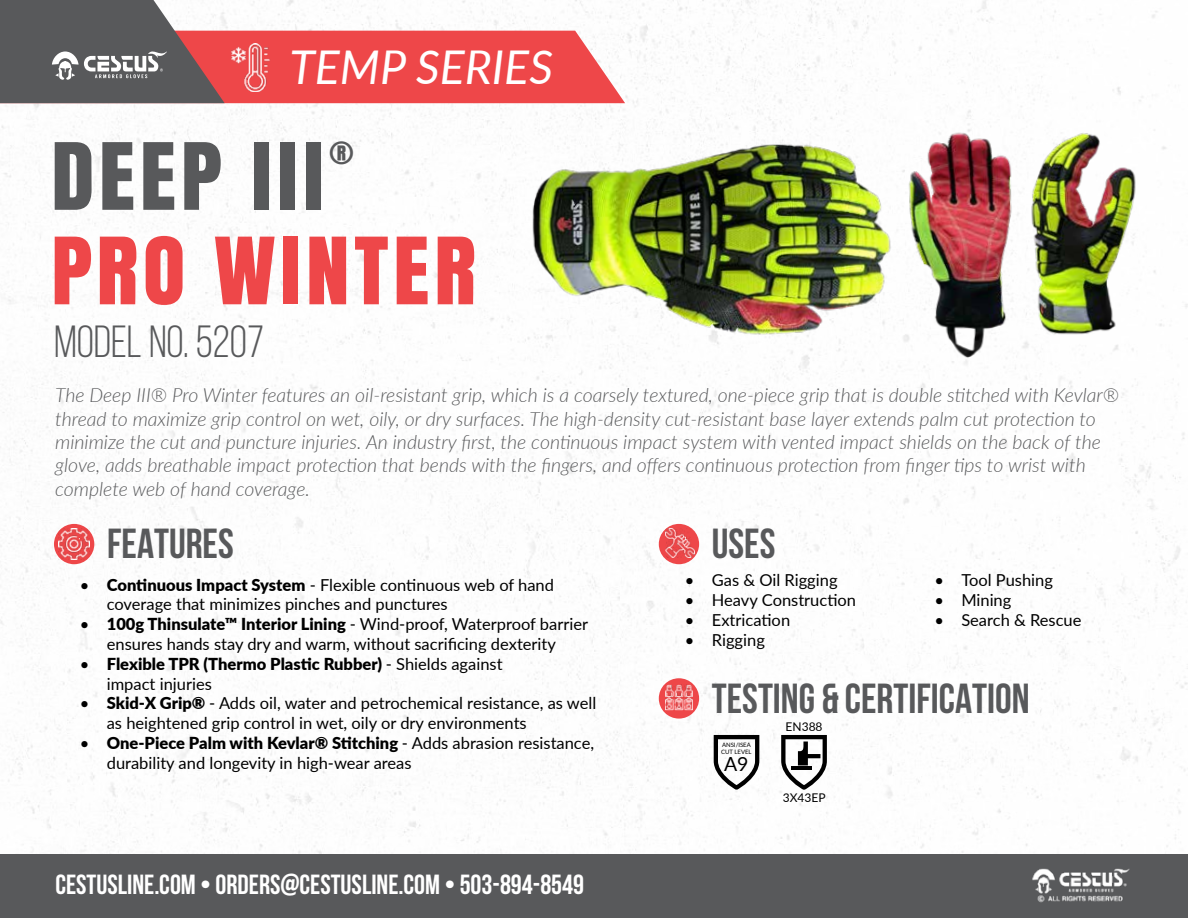
<style>
.page{position:relative;width:1188px;height:918px;background:#fff}
.page>*{position:absolute;margin:0;border:0;box-sizing:border-box;transform-origin:0 0}
.t1{font:87px "Anton";letter-spacing:.05em;color:#ee4749}
.t2{font:87px "Anton";letter-spacing:.05em;color:#58595b}
.t3{font:italic 46.5px "Lato";color:#fff}
.t4{font:45px "Bebas Neue";color:#58595b}
.t5{font:700 42px "Bebas Neue";color:#58595b}
.t6{font:36px "Anton";color:#58595b}
.t7{font:700 27.6px "Bebas Neue";color:#fff}
.t8{font:italic 300 19.5px/23.4px "Lato";color:#58595b}
.t9{font:19.5px "Lato";color:#000}
.t10{font:16.5px/19.8px "Lato";color:#000}
.t11{font:900 16.5px/19.8px "Lato";color:#000}
.t12{font:12px "Lato";color:#000}
.t13{font:6px/7.2px "Lato";color:#000}
.s1{font-weight:900}
.s2{font-weight:400}
</style>
<div class="page">
<img style="left:0;top:0;width:1188px;height:854px">
<div style="left:0;top:854px;width:1188px;height:64px;background:#58595b"></div>
<img style="left:1032px;top:868px;width:98px;height:35px">
<img style="left:520px;top:124px;width:370px;height:221px">
<img style="left:890px;top:123px;width:141px;height:238px">
<img style="left:1018px;top:122px;width:134px;height:224px">
<div style="left:225px;top:31px;width:400px;height:72px;background:#ee4749"></div>
<img style="left:226px;top:43px;width:48px;height:48px">
<svg style="left:0;top:0;width:225px;height:103px;background:#786d6e"></svg>
<svg style="left:54px;top:524px;width:40px;height:40px"></svg>
<img style="left:59px;top:529px;width:30px;height:30px">
<div style="left:659px;top:524px;width:40px;height:40px;background:#ee4749;border-radius:50%"></div>
<img style="left:665px;top:529px;width:29px;height:29px">
<svg style="left:659px;top:678px;width:40px;height:41px"></svg>
<img style="left:666px;top:685px;width:26px;height:26px">
<svg style="left:714px;top:735px;width:45px;height:55px"></svg>
<svg style="left:781px;top:735px;width:46px;height:55px"></svg>
<h2 class="t3" style="left:290px;top:34px;width:265px">TEMP SERIES</h2>
<h1 class="t2" style="left:51px;top:107px;width:275px">DEEP III</h1>
<h3 class="t6" style="left:329px;top:125px;width:26px">®</h3>
<h1 class="t1" style="left:51px;top:202px;width:427px">PRO WINTER</h1>
<h3 class="t4" style="left:54px;top:317px;width:212px">MODEL NO. 5207</h3>
<p class="t8" style="left:55px;top:383px;width:1066px">The Deep III® Pro Winter features an oil-resistant grip, which is a coarsely textured, one-piece grip that is double stitched with Kevlar® thread to maximize grip control on wet, oily, or dry surfaces. The high-density cut-resistant base layer extends palm cut protection to minimize the cut and puncture injuries. An industry first, the continuous impact system with vented impact shields on the back of the glove, adds breathable impact protection that bends with the fingers, and offers continuous protection from finger tips to wrist with complete web of hand coverage.</p>
<h3 class="t5" style="left:107px;top:521px;width:128px">FEATURES</h3>
<p class="t10" style="left:107px;top:574px;width:449px;text-indent:-27px">• <span class="s1">Continuous Impact System</span> - Flexible continuous web of hand coverage that minimizes pinches and punctures</p>
<p class="t10" style="left:80px;top:614px;width:510px;text-align:center">• <span class="s1">100g Thinsulate™ Interior Lining</span> - Wind-proof, Waterproof barrier ensures hands stay dry and warm, without sacrificing dexterity</p>
<p class="t11" style="left:107px;top:653px;width:397px;text-indent:-27px"><span class="s2">•</span> Flexible TPR (Thermo Plastic Rubber) <span class="s2">- Shields against impact injuries</span></p>
<p class="t10" style="left:107px;top:693px;width:491px;text-indent:-27px">• <span class="s1">Skid-X Grip®</span> - Adds oil, water and petrochemical resistance, as well as heightened grip control in wet, oily or dry environments</p>
<p class="t10" style="left:107px;top:732px;width:489px;text-indent:-27px">• <span class="s1">One-Piece Palm with Kevlar® Stitching</span> - Adds abrasion resistance, durability and longevity in high-wear areas</p>
<h3 class="t7" style="left:55px;top:869px;width:530px">CESTUSLINE.COM • ORDERS@CESTUSLINE.COM • 503-894-8549</h3>
<h3 class="t5" style="left:712px;top:521px;width:65px">USES</h3>
<p class="t10" style="left:685px;top:570px;width:154px">• Gas &amp; Oil Rigging</p>
<p class="t10" style="left:685px;top:589px;width:173px">• Heavy Construction</p>
<p class="t10" style="left:685px;top:609px;width:107px">• Extrication</p>
<p class="t10" style="left:685px;top:629px;width:82px">• Rigging</p>
<p class="t10" style="left:934px;top:570px;width:120px">• Tool Pushing</p>
<p class="t10" style="left:934px;top:589px;width:79px">• Mining</p>
<p class="t10" style="left:934px;top:609px;width:149px">• Search &amp; Rescue</p>
<h3 class="t5" style="left:712px;top:675px;width:319px">TESTING &amp; CERTIFICATION</h3>
<p class="t13" style="left:721px;top:741px;width:32px">ANSI/ISEA<br>CUT LEVEL</p>
<p class="t9" style="left:724px;top:750px;width:26px">A9</p>
<p class="t12" style="left:786px;top:718px;width:38px">EN388</p>
<p class="t12" style="left:783px;top:789px;width:44px">3X43EP</p>
</div>
